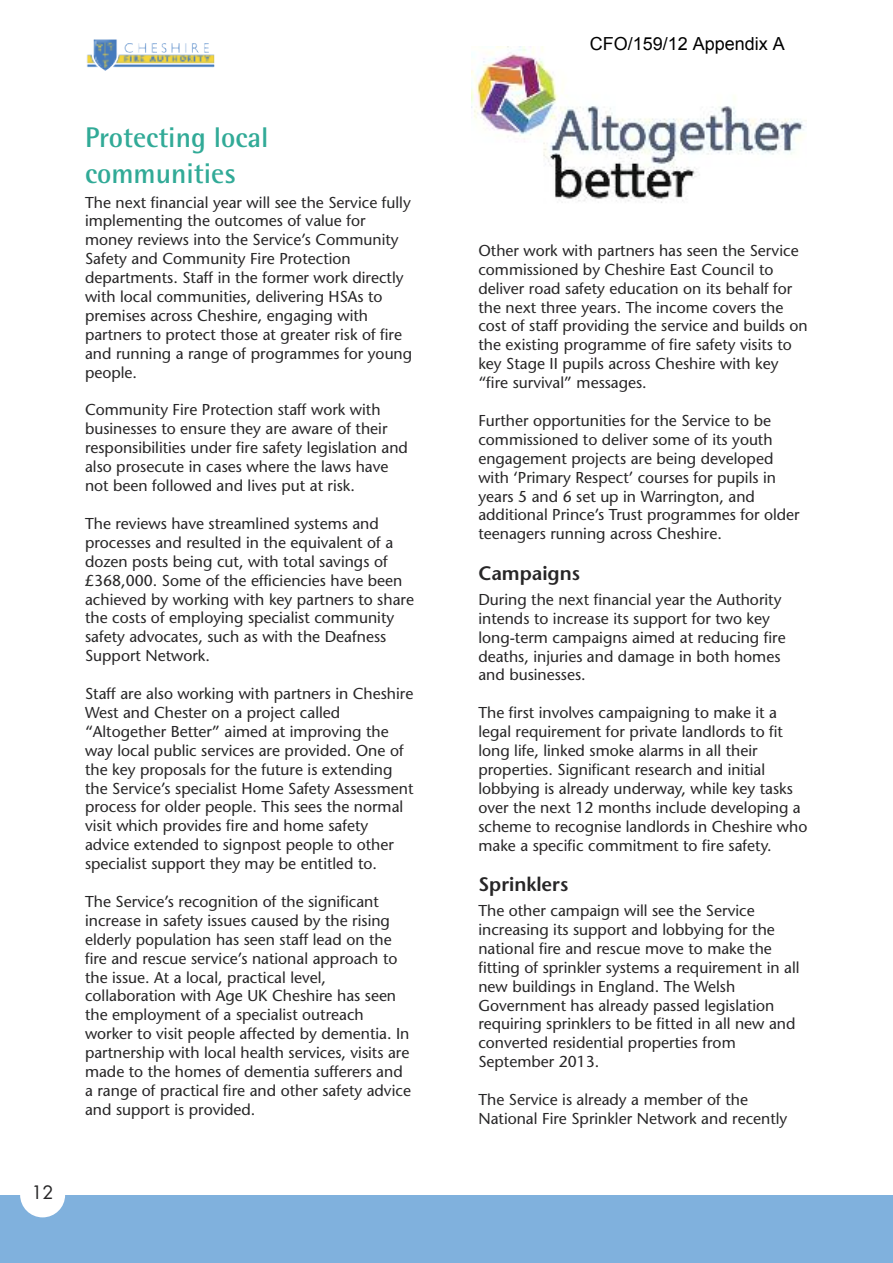
<style>
.page{position:relative;width:893px;height:1263px;background:#fff}
.page>*{position:absolute;margin:0;border:0;box-sizing:border-box;transform-origin:0 0}
.t1{font:700 28.5px/35.5px "Rotis Semi Sans";color:#31aa97}
.t2{font:600 19.5px "Stone Sans";color:#272627}
.t3{font:18px "Arial";color:#000}
.t4{font:18px "Futura";color:#272627}
.t5{font:15.75px/18.9px "Stone Sans";color:#272627}
</style>
<div class="page">
<img style="left:93px;top:39px;width:121px;height:32px">
<div style="left:0;top:1195px;width:893px;height:68px;background:#80b1dd"></div>
<div style="left:20px;top:1172px;width:45px;height:45px;background:#fff;border-radius:50%"></div>
<img style="left:471px;top:47px;width:335px;height:156px">
<p class="t4" style="left:31px;top:1184px;width:24px">12</p>
<h1 class="t1" style="left:85px;top:123px;width:185px">Protecting local communities</h1>
<p class="t5" style="left:85px;top:194px;width:329px">The next financial year will see the Service fully implementing the outcomes of value for money reviews into the Service’s Community Safety and Community Fire Protection departments. Staff in the former work directly with local communities, delivering HSAs to premises across Cheshire, engaging with partners to protect those at greater risk of fire and running a range of programmes for young people.</p>
<p class="t5" style="left:85px;top:402px;width:324px">Community Fire Protection staff work with businesses to ensure they are aware of their responsibilities under fire safety legislation and also prosecute in cases where the laws have not been followed and lives put at risk.</p>
<p class="t5" style="left:85px;top:516px;width:330px">The reviews have streamlined systems and processes and resulted in the equivalent of a dozen posts being cut, with total savings of £368,000. Some of the efficiencies have been achieved by working with key partners to share the costs of employing specialist community safety advocates, such as with the Deafness Support Network.</p>
<p class="t5" style="left:85px;top:686px;width:330px">Staff are also working with partners in Cheshire West and Chester on a project called “Altogether Better” aimed at improving the way local public services are provided. One of the key proposals for the future is extending the Service’s specialist Home Safety Assessment process for older people. This sees the normal visit which provides fire and home safety advice extended to signpost people to other specialist support they may be entitled to.</p>
<p class="t5" style="left:85px;top:894px;width:327px">The Service’s recognition of the significant increase in safety issues caused by the rising elderly population has seen staff lead on the fire and rescue service’s national approach to the issue. At a local, practical level, collaboration with Age UK Cheshire has seen the employment of a specialist outreach worker to visit people affected by dementia. In partnership with local health services, visits are made to the homes of dementia sufferers and a range of practical fire and other safety advice and support is provided.</p>
<p class="t3" style="left:590px;top:32px;width:197px">CFO/159/12 Appendix A</p>
<p class="t5" style="left:478px;top:243px;width:331px">Other work with partners has seen the Service commissioned by Cheshire East Council to deliver road safety education on its behalf for the next three years. The income covers the cost of staff providing the service and builds on the existing programme of fire safety visits to key Stage II pupils across Cheshire with key “fire survival” messages.</p>
<p class="t5" style="left:478px;top:413px;width:323px">Further opportunities for the Service to be commissioned to deliver some of its youth engagement projects are being developed with ‘Primary Respect’ courses for pupils in years 5 and 6 set up in Warrington, and additional Prince’s Trust programmes for older teenagers running across Cheshire.</p>
<p class="t2" style="left:478px;top:566px;width:103px">Campaigns</p>
<p class="t5" style="left:478px;top:592px;width:309px">During the next financial year the Authority intends to increase its support for two key long-term campaigns aimed at reducing fire deaths, injuries and damage in both homes and businesses.</p>
<p class="t5" style="left:478px;top:705px;width:330px">The first involves campaigning to make it a legal requirement for private landlords to fit long life, linked smoke alarms in all their properties. Significant research and initial lobbying is already underway, while key tasks over the next 12 months include developing a scheme to recognise landlords in Cheshire who make a specific commitment to fire safety.</p>
<p class="t2" style="left:478px;top:877px;width:92px">Sprinklers</p>
<p class="t5" style="left:478px;top:903px;width:323px">The other campaign will see the Service increasing its support and lobbying for the national fire and rescue move to make the fitting of sprinkler systems a requirement in all new buildings in England. The Welsh Government has already passed legislation requiring sprinklers to be fitted in all new and converted residential properties from September 2013.</p>
<p class="t5" style="left:478px;top:1092px;width:311px">The Service is already a member of the<br>National Fire Sprinkler Network and recently</p>
</div>
